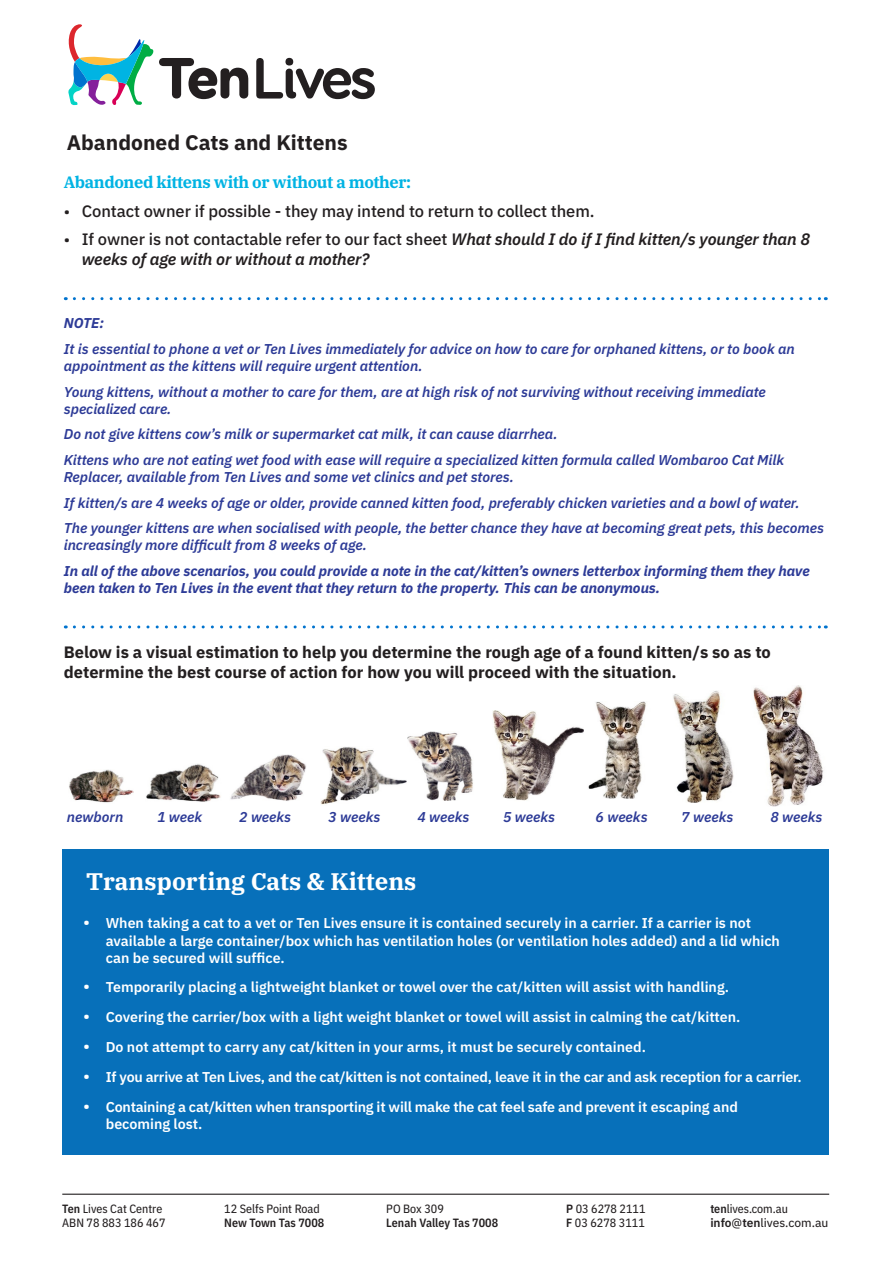
<style>
.page{position:relative;width:893px;height:1263px;background:#fff}
.page>*{position:absolute;margin:0;border:0;box-sizing:border-box;transform-origin:0 0}
.Sidebar_Text{font:700 24px "IBM Plex Serif";color:#fff}
.t1{font:700 21px "IBM Plex Sans";color:#231f20}
.Dot_Points{font:700 16.5px/19.8px "IBM Plex Sans";color:#231f20}
.t2{font:italic 600 16.5px/19.8px "IBM Plex Sans";letter-spacing:-.005em;color:#231f20}
.t3{font:500 16.5px "IBM Plex Sans";letter-spacing:-.005em;color:#231f20}
.Dot_Points-2{font:700 16.5px "IBM Plex Serif";letter-spacing:-.025em;color:#00b3e3}
.Note{font:italic 600 14.25px/17.1px "IBM Plex Sans";color:#2d3b97}
.t4{font:600 14.25px/17.1px "IBM Plex Sans";color:#fff}
.Note-2{font:italic 700 14.25px/17.1px "IBM Plex Sans";color:#2d3b97}
.Dot_Points-3{font:italic 700 14.25px "IBM Plex Sans";color:#2d3b97}
.t5{font:12px "IBM Plex Sans Cond Text";color:#231f20}
.t6{font:600 12px "IBM Plex Sans Cond";color:#231f20}
.t7{font:12px "IBM Plex Sans Text";color:#231f20}
.s1{font-family:"IBM Plex Sans Text";font-weight:400;font-size:15.75px}
.s2{font-family:"IBM Plex Sans Text";font-weight:400;font-style:normal;font-size:15.75px}
.s3{font-weight:500;font-style:normal}
.s4{font-family:"IBM Plex Sans Text";font-weight:400;font-size:17.25px}
.s5{font-family:"IBM Plex Sans Cond";font-weight:600}
.s6{font-family:"IBM Plex Sans";font-weight:600}
</style>
<div class="page">
<hr style="left:62px;top:1193px;width:767px;height:2px;background:#231f20">
<svg style="left:256px;top:58px;width:119px;height:41px"></svg>
<svg style="left:68px;top:24px;width:180px;height:81px"></svg>
<div style="left:62px;top:849px;width:767px;height:305px;background:#0770ba"></div>
<svg style="left:74px;top:297px;width:752px;height:3px"></svg>
<svg style="left:74px;top:625px;width:752px;height:3px"></svg>
<img style="left:69px;top:769px;width:65px;height:34px">
<img style="left:146px;top:764px;width:75px;height:38px">
<img style="left:230px;top:754px;width:76px;height:47px">
<img style="left:320px;top:747px;width:87px;height:58px">
<img style="left:408px;top:732px;width:65px;height:69px">
<img style="left:493px;top:710px;width:91px;height:91px">
<img style="left:588px;top:702px;width:58px;height:97px">
<img style="left:673px;top:690px;width:61px;height:113px">
<img style="left:753px;top:685px;width:71px;height:122px">
<h2 class="t1" style="left:67px;top:126px;width:282px">Abandoned Cats and Kittens</h2>
<p class="Dot_Points-2" style="left:64px;top:169px;width:349px">Abandoned kittens with or without a mother:</p>
<p class="t3" style="left:64px;top:198px;width:532px"><span class="s1">•</span> Contact owner if possible - they may intend to return to collect them.</p>
<p class="t2" style="left:82px;top:228px;width:730px;text-indent:-18px"><span class="s2">•</span> <span class="s3">If owner is not contactable refer to our fact sheet</span> What should I do if I find kitten/s younger than 8 weeks of age with or without a mother?</p>
<p class="Dot_Points-3" style="left:64px;top:312px;width:42px">NOTE:</p>
<p class="Note" style="left:64px;top:339px;width:732px">It is essential to phone a vet or Ten Lives immediately for advice on how to care for orphaned kittens, or to book an appointment as the kittens will require urgent attention.</p>
<p class="Note" style="left:64px;top:382px;width:704px">Young kittens, without a mother to care for them, are at high risk of not surviving without receiving immediate specialized care.</p>
<p class="Note" style="left:64px;top:424px;width:495px">Do not give kittens cow’s milk or supermarket cat milk, it can cause diarrhea.</p>
<p class="Note" style="left:64px;top:450px;width:722px">Kittens who are not eating wet food with ease will require a specialized kitten formula called Wombaroo Cat Milk<br>Replacer, available from Ten Lives and some vet clinics and pet stores.</p>
<p class="Note" style="left:64px;top:493px;width:737px">If kitten/s are 4 weeks of age or older, provide canned kitten food, preferably chicken varieties and a bowl of water.</p>
<p class="Note" style="left:64px;top:518px;width:762px">The younger kittens are when socialised with people, the better chance they have at becoming great pets, this becomes increasingly more difficult from 8 weeks of age.</p>
<p class="Note-2" style="left:64px;top:561px;width:747px">In all of the above scenarios, you could provide a note in the cat/kitten’s owners letterbox informing them they have been taken to Ten Lives in the event that they return to the property. This can be anonymous.</p>
<p class="Dot_Points" style="left:64px;top:641px;width:709px">Below is a visual estimation to help you determine the rough age of a found kitten/s so as to determine the best course of action for how you will proceed with the situation.</p>
<p class="Note" style="left:67px;top:807px;width:58px">newborn</p>
<p class="Note" style="left:157px;top:807px;width:47px">1 week</p>
<p class="Note" style="left:239px;top:807px;width:54px">2 weeks</p>
<p class="Note" style="left:328px;top:807px;width:54px">3 weeks</p>
<p class="Note" style="left:417px;top:807px;width:54px">4 weeks</p>
<p class="Note" style="left:503px;top:807px;width:54px">5 weeks</p>
<p class="Note" style="left:595px;top:807px;width:54px">6 weeks</p>
<p class="Note" style="left:681px;top:807px;width:54px">7 weeks</p>
<p class="Note" style="left:770px;top:807px;width:54px">8 weeks</p>
<p class="Sidebar_Text" style="left:86px;top:862px;width:332px">Transporting Cats &amp; Kittens</p>
<p class="t4" style="left:106px;top:913px;width:676px;text-indent:-22px"><span class="s4">•</span> When taking a cat to a vet or Ten Lives ensure it is contained securely in a carrier. If a carrier is not available a large container/box which has ventilation holes (or ventilation holes added) and a lid which can be secured will suffice.</p>
<p class="t4" style="left:83px;top:978px;width:647px"><span class="s4">•</span> Temporarily placing a lightweight blanket or towel over the cat/kitten will assist with handling.</p>
<p class="t4" style="left:83px;top:1007px;width:659px"><span class="s4">•</span> Covering the carrier/box with a light weight blanket or towel will assist in calming the cat/kitten.</p>
<p class="t4" style="left:83px;top:1037px;width:564px"><span class="s4">•</span> Do not attempt to carry any cat/kitten in your arms, it must be securely contained.</p>
<p class="t4" style="left:83px;top:1067px;width:720px"><span class="s4">•</span> If you arrive at Ten Lives, and the cat/kitten is not contained, leave it in the car and ask reception for a carrier.</p>
<p class="t4" style="left:106px;top:1097px;width:634px;text-indent:-22px"><span class="s4">•</span> Containing a cat/kitten when transporting it will make the cat feel safe and prevent it escaping and becoming lost.</p>
<p class="t5" style="left:62px;top:1199px;width:102px"><span class="s5">Ten</span> Lives Cat Centre</p>
<p class="t5" style="left:224px;top:1199px;width:97px">12 Selfs Point Road</p>
<p class="t5" style="left:386px;top:1199px;width:59px">PO Box 309</p>
<p class="t5" style="left:566px;top:1199px;width:81px"><span class="s5">P</span> 03 6278 2111</p>
<p class="t5" style="left:710px;top:1199px;width:79px"><span class="s5">ten</span>lives.com.au</p>
<p class="t5" style="left:62px;top:1213px;width:105px">ABN 78 883 186 467</p>
<p class="t6" style="left:224px;top:1213px;width:102px">New Town Tas 7008</p>
<p class="t6" style="left:386px;top:1213px;width:113px">Lenah Valley Tas 7008</p>
<p class="t5" style="left:566px;top:1213px;width:80px"><span class="s5">F</span> 03 6278 3111</p>
<p class="t7" style="left:710px;top:1213px;width:120px"><span class="s6">info</span>@<span class="s6">ten</span>lives.com.au</p>
</div>
